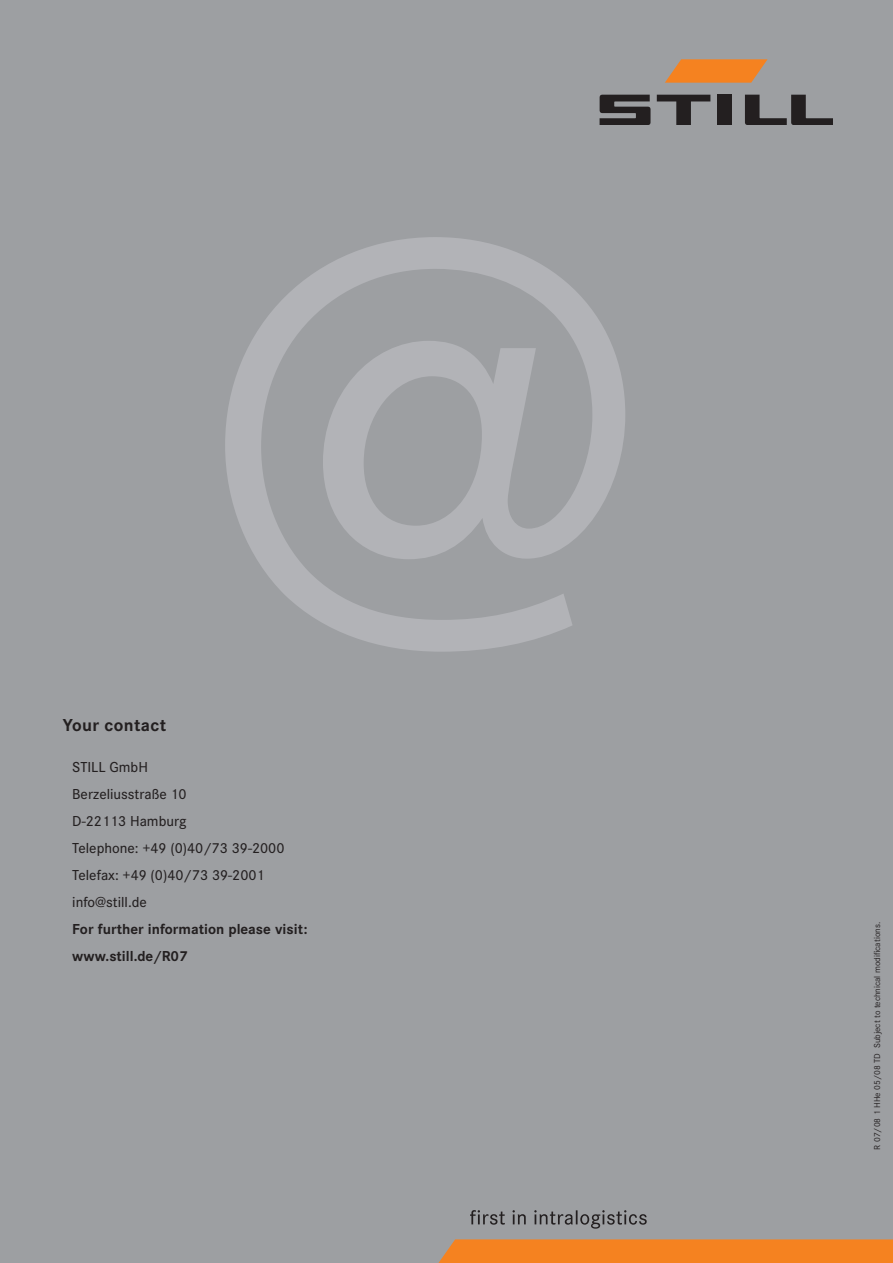
<style>
.page{position:relative;width:893px;height:1263px;background:#9d9fa2}
.page>*{position:absolute;margin:0;border:0;box-sizing:border-box;transform-origin:0 0}
.t1{font:500 600px "Corporate S";color:#b2b3b7}
.copyheador{font:700 18px "Corporate S";letter-spacing:.02em;color:#231f20}
.adresse{font:500 15px "Corporate S";color:#231f20}
.adressebold{font:700 15px "Corporate S";color:#231f20}
.drucknorm{font:9px "Corporate S";color:#231f20}
</style>
<div class="page">
<svg style="left:657px;top:95px;width:53px;height:30px"></svg>
<div style="left:717px;top:95px;width:14px;height:30px;background:#231f20"></div>
<svg style="left:600px;top:95px;width:50px;height:30px"></svg>
<svg style="left:745px;top:95px;width:88px;height:30px"></svg>
<svg style="left:665px;top:59px;width:102px;height:24px;background:#e58736"></svg>
<div style="left:438px;top:1239px;width:454px;height:24px;background:#f58220"></div>
<svg style="left:470px;top:1210px;width:177px;height:19px"></svg>
<img style="left:892px;top:1239px;width:1px;height:24px">
<p class="copyheador" style="left:63px;top:714px;width:105px">Your contact</p>
<p class="t1" style="left:205px;top:104px;width:441px">@</p>
<p class="adresse" style="left:72px;top:758px;width:77px">STILL GmbH</p>
<p class="adresse" style="left:72px;top:785px;width:116px">Berzeliusstraße 10</p>
<p class="adresse" style="left:72px;top:812px;width:116px">D-22113 Hamburg</p>
<p class="adresse" style="left:72px;top:839px;width:214px">Telephone: +49 (0)40/73 39-2000</p>
<p class="adresse" style="left:72px;top:866px;width:194px">Telefax: +49 (0)40/73 39-2001</p>
<p class="adresse" style="left:72px;top:893px;width:76px">info@still.de</p>
<p class="adressebold" style="left:72px;top:920px;width:237px">For further information please visit:</p>
<p class="adressebold" style="left:72px;top:947px;width:117px">www.still.de/R07</p>
<p class="drucknorm" style="left:872px;top:1150px;width:229px;rotate:-90deg">R 07/08 1 HHe 05/08 TD Subject to technical modifications.</p>
</div>
